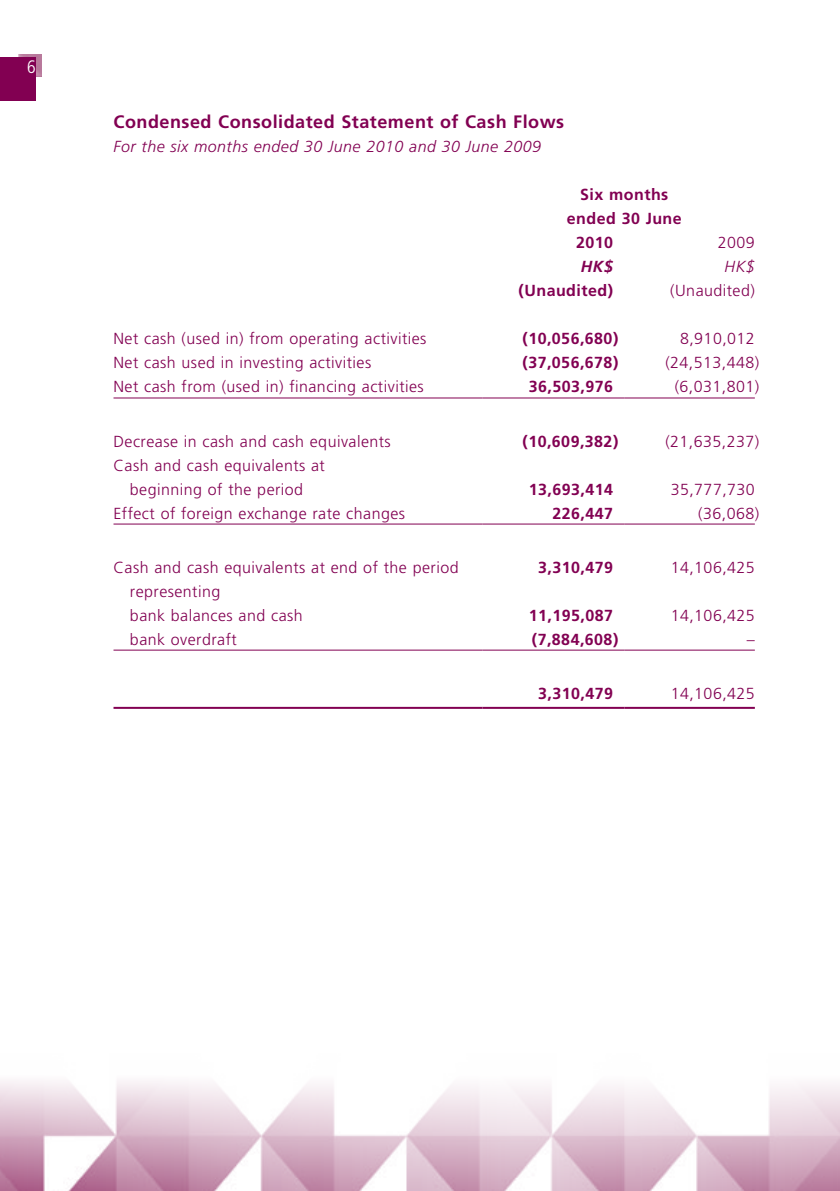
<style>
.page{position:relative;width:840px;height:1191px;background:#fff}
.page>*{position:absolute;margin:0;border:0;box-sizing:border-box;transform-origin:0 0}
.t1{font:700 18px "Frutiger LT Std";letter-spacing:.03em;color:#820052}
.t2{font:300 condensed 18px "Frutiger LT Std";color:#fff}
.t3{font:300 16px/24px "Frutiger LT Std";letter-spacing:.03em;color:#820052;text-align:center}
.t4{font:700 16px "Frutiger LT Std";letter-spacing:.03em;color:#820052}
.t5{font:italic 300 16px "Frutiger LT Std";letter-spacing:.03em;color:#820052}
.t6{font:italic 700 16px "Frutiger LT Std";color:#820052}
</style>
<div class="page">
<img style="left:0;top:1081px;width:840px;height:110px">
<img style="left:0;top:54px;width:41px;height:22px">
<div style="left:0;top:58px;width:36px;height:43px;background:#820052"></div>
<hr style="left:113px;top:397px;width:369px;height:1px;background:#820052">
<hr style="left:482px;top:397px;width:142px;height:1px;background:#820052">
<hr style="left:624px;top:397px;width:130px;height:1px;background:#820052">
<hr style="left:113px;top:523px;width:369px;height:1px;background:#820052">
<hr style="left:482px;top:523px;width:142px;height:1px;background:#820052">
<hr style="left:624px;top:523px;width:130px;height:1px;background:#820052">
<hr style="left:113px;top:649px;width:369px;height:1px;background:#820052">
<hr style="left:482px;top:649px;width:142px;height:1px;background:#820052">
<hr style="left:624px;top:649px;width:130px;height:1px;background:#820052">
<hr style="left:113px;top:707px;width:369px;height:2px;background:#820052">
<hr style="left:482px;top:707px;width:142px;height:2px;background:#820052">
<hr style="left:624px;top:707px;width:130px;height:2px;background:#820052">
<p class="t2" style="left:27px;top:56px;width:10px">6</p>
<p class="t1" style="left:113px;top:111px;width:452px">Condensed Consolidated Statement of Cash Flows</p>
<p class="t5" style="left:113px;top:138px;width:429px">For the six months ended 30 June 2010 and 30 June 2009</p>
<p class="t4" style="left:580px;top:185px;width:90px">Six months</p>
<p class="t4" style="left:566px;top:209px;width:116px">ended 30 June</p>
<p class="t4" style="left:575px;top:233px;width:38px">2010</p>
<p class="t3" style="left:717px;top:231px;width:38px">2009</p>
<p class="t6" style="left:580px;top:257px;width:34px">HK$</p>
<p class="t5" style="left:724px;top:258px;width:32px">HK$</p>
<p class="t4" style="left:518px;top:281px;width:96px">(Unaudited)</p>
<p class="t3" style="left:670px;top:279px;width:86px">(Unaudited)</p>
<p class="t3" style="left:113px;top:327px;width:314px">Net cash (used in) from operating activities</p>
<p class="t4" style="left:522px;top:329px;width:97px">(10,056,680)</p>
<p class="t3" style="left:679px;top:327px;width:76px">8,910,012</p>
<p class="t3" style="left:113px;top:351px;width:259px">Net cash used in investing activities</p>
<p class="t4" style="left:522px;top:353px;width:97px">(37,056,678)</p>
<p class="t3" style="left:665px;top:351px;width:95px">(24,513,448)</p>
<p class="t3" style="left:113px;top:375px;width:311px">Net cash from (used in) financing activities</p>
<p class="t4" style="left:528px;top:377px;width:86px">36,503,976</p>
<p class="t3" style="left:674px;top:375px;width:86px">(6,031,801)</p>
<p class="t3" style="left:113px;top:429px;width:279px">Decrease in cash and cash equivalents</p>
<p class="t4" style="left:522px;top:431px;width:97px">(10,609,382)</p>
<p class="t3" style="left:665px;top:429px;width:95px">(21,635,237)</p>
<p class="t3" style="left:113px;top:453px;width:213px">Cash and cash equivalents at beginning of the period</p>
<p class="t4" style="left:528px;top:479px;width:86px">13,693,414</p>
<p class="t3" style="left:670px;top:477px;width:86px">35,777,730</p>
<p class="t3" style="left:113px;top:501px;width:293px">Effect of foreign exchange rate changes</p>
<p class="t4" style="left:552px;top:503px;width:62px">226,447</p>
<p class="t3" style="left:697px;top:501px;width:62px">(36,068)</p>
<p class="t3" style="left:113px;top:555px;width:346px">Cash and cash equivalents at end of the period</p>
<p class="t4" style="left:538px;top:557px;width:76px">3,310,479</p>
<p class="t3" style="left:670px;top:555px;width:86px">14,106,425</p>
<p class="t3" style="left:130px;top:579px;width:174px;text-align:left">representing<br>bank balances and cash</p>
<p class="t4" style="left:528px;top:605px;width:86px">11,195,087</p>
<p class="t3" style="left:670px;top:603px;width:86px">14,106,425</p>
<p class="t3" style="left:130px;top:627px;width:108px">bank overdraft</p>
<p class="t4" style="left:531px;top:629px;width:88px">(7,884,608)</p>
<p class="t3" style="left:746px;top:627px;width:9px">–</p>
<p class="t4" style="left:538px;top:683px;width:76px">3,310,479</p>
<p class="t3" style="left:670px;top:681px;width:86px">14,106,425</p>
</div>
